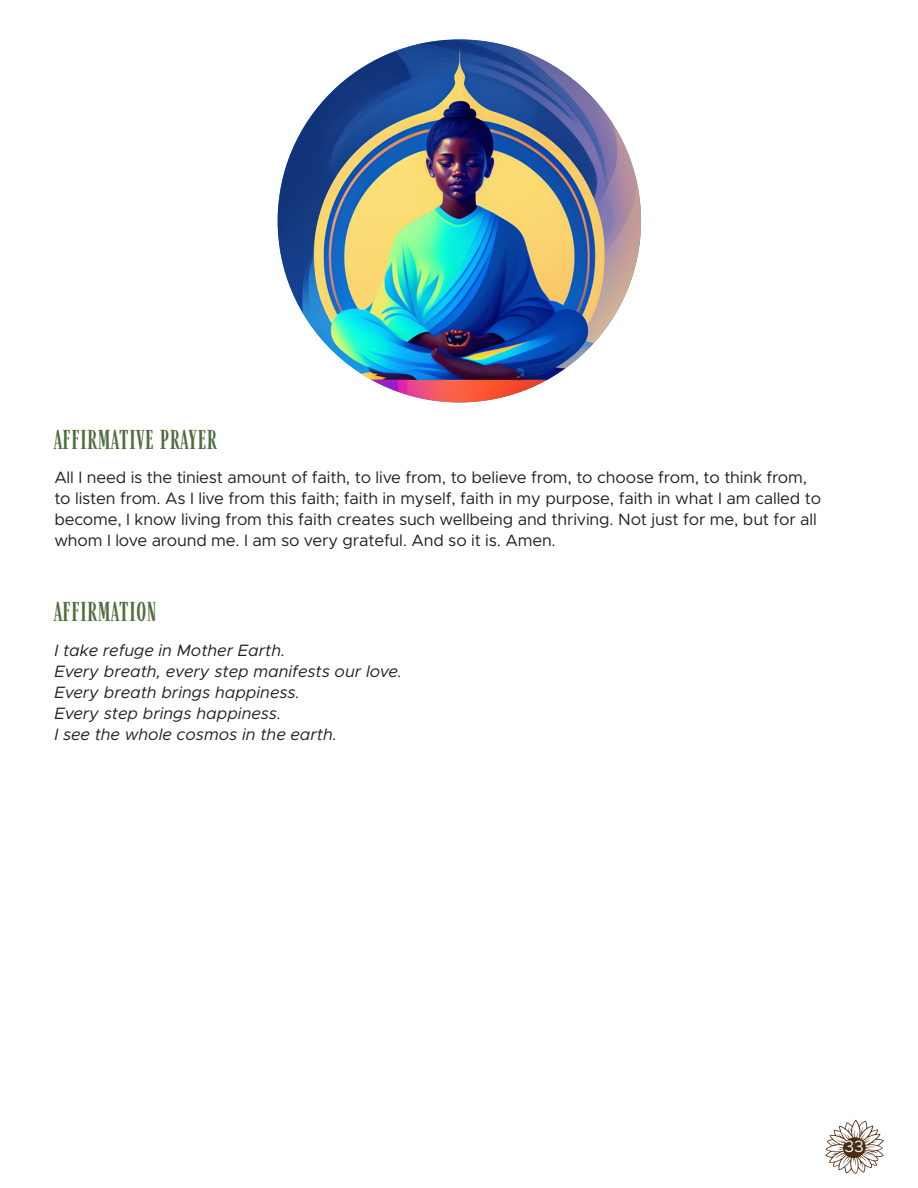
<style>
.page{position:relative;width:918px;height:1188px;background:#fff}
.page>*{position:absolute;margin:0;border:0;box-sizing:border-box;transform-origin:0 0}
.Head_1{font:22.5px "Farmhand";letter-spacing:.06em;color:#4e6e3d}
.body_text{font:16.5px/21px "Metropolis";letter-spacing:-.01em;color:#231f20}
.body_text-2{font:italic 16.5px "Metropolis";color:#231f20}
.t1{font:16.5px "Metropolis";color:#f4f7f6}
</style>
<div class="page">
<svg style="left:825px;top:1119px;width:59px;height:55px"></svg>
<img style="left:278px;top:39px;width:363px;height:363px;border-radius:182px">
<p class="Head_1" style="left:54px;top:426px;width:163px">AFFIRMATIVE PRAYER</p>
<p class="body_text" style="left:54px;top:467px;width:768px">All I need is the tiniest amount of faith, to live from, to believe from, to choose from, to think from, to listen from. As I live from this faith; faith in myself, faith in my purpose, faith in what I am called to become, I know living from this faith creates such wellbeing and thriving. Not just for me, but for all whom I love around me. I am so very grateful. And so it is. Amen.</p>
<p class="Head_1" style="left:54px;top:598px;width:103px">AFFIRMATION</p>
<p class="body_text-2" style="left:54px;top:640px;width:232px">I take refuge in Mother Earth.</p>
<p class="body_text-2" style="left:54px;top:661px;width:349px">Every breath, every step manifests our love.</p>
<p class="body_text-2" style="left:54px;top:682px;width:247px">Every breath brings happiness.</p>
<p class="body_text-2" style="left:54px;top:703px;width:228px">Every step brings happiness.</p>
<p class="body_text-2" style="left:54px;top:724px;width:284px">I see the whole cosmos in the earth.</p>
<p class="t1" style="left:845px;top:1136px;width:21px">33</p>
</div>
